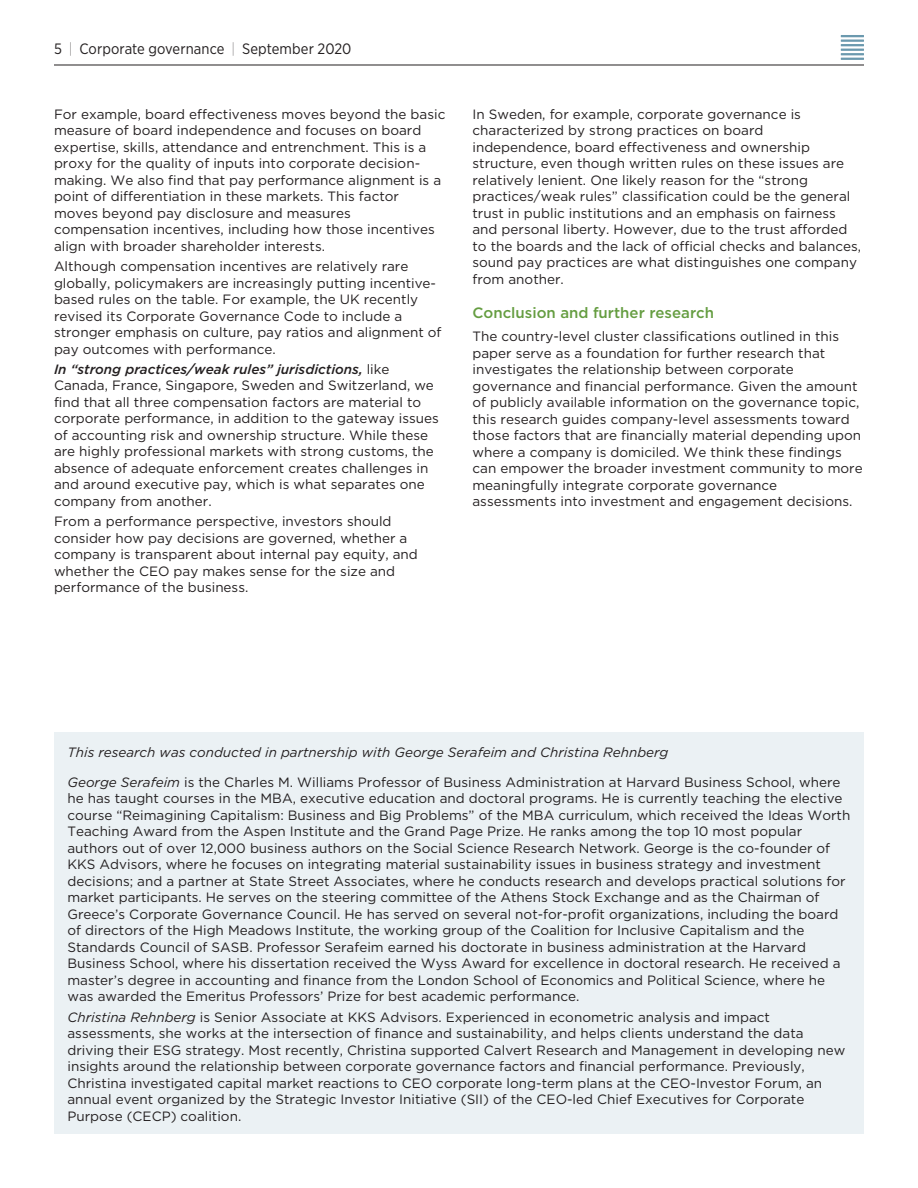
<style>
.page{position:relative;width:918px;height:1188px;background:#fff}
.page>*{position:absolute;margin:0;border:0;box-sizing:border-box;transform-origin:0 0}
.t1{font:15px "Gotham Narrow";letter-spacing:.005em;color:#231f20}
.Subhead__Aff_Color{font:500 15px "Gotham";color:#659d41}
.Body{font:13.5px/16.5px "Gotham";color:#231f20}
.Body-2{font:italic 13.5px "Gotham";color:#231f20}
.s1{font-weight:100}
.s2{font-weight:500;font-style:italic}
.s3{font-style:italic}
</style>
<div class="page">
<hr style="left:54px;top:65px;width:810px;height:1px;background:#231f20">
<hr style="left:841px;top:58px;width:23px;height:2px;background:#6b99ae">
<hr style="left:841px;top:53px;width:23px;height:2px;background:#6b99ae">
<hr style="left:841px;top:49px;width:23px;height:2px;background:#6b99ae">
<hr style="left:841px;top:44px;width:23px;height:2px;background:#6b99ae">
<hr style="left:841px;top:40px;width:23px;height:2px;background:#6b99ae">
<hr style="left:841px;top:35px;width:23px;height:2px;background:#6b99ae">
<div style="left:54px;top:732px;width:810px;height:402px;background:#ebf1f4"></div>
<p class="t1" style="left:54px;top:39px;width:299px">5 <span class="s1">|</span> Corporate governance <span class="s1">|</span> September 2020</p>
<p class="Body" style="left:54px;top:105px;width:393px">For example, board effectiveness moves beyond the basic measure of board independence and focuses on board expertise, skills, attendance and entrenchment. This is a proxy for the quality of inputs into corporate decision&shy;making. We also find that pay performance alignment is a point of differentiation in these markets. This factor moves beyond pay disclosure and measures compensation incentives, including how those incentives align with broader shareholder interests.</p>
<p class="Body" style="left:54px;top:258px;width:389px">Although compensation incentives are relatively rare globally, policymakers are increasingly putting incentive&shy;based rules on the table. For example, the UK recently revised its Corporate Governance Code to include a stronger emphasis on culture, pay ratios and alignment of pay outcomes with performance.</p>
<p class="Body" style="left:54px;top:361px;width:386px"><span class="s2">In “strong practices/weak rules” jurisdictions,</span> like Canada, France, Singapore, Sweden and Switzerland, we find that all three compensation factors are material to corporate performance, in addition to the gateway issues of accounting risk and ownership structure. While these are highly professional markets with strong customs, the absence of adequate enforcement creates challenges in and around executive pay, which is what separates one company from another.</p>
<p class="Body" style="left:54px;top:513px;width:365px">From a performance perspective, investors should consider how pay decisions are governed, whether a company is transparent about internal pay equity, and whether the CEO pay makes sense for the size and performance of the business.</p>
<p class="Body" style="left:472px;top:105px;width:390px">In Sweden, for example, corporate governance is characterized by strong practices on board independence, board effectiveness and ownership structure, even though written rules on these issues are relatively lenient. One likely reason for the “strong practices/weak rules” classification could be the general trust in public institutions and an emphasis on fairness and personal liberty. However, due to the trust afforded to the boards and the lack of official checks and balances, sound pay practices are what distinguishes one company from another.</p>
<p class="Subhead__Aff_Color" style="left:472px;top:303px;width:243px">Conclusion and further research</p>
<p class="Body" style="left:472px;top:328px;width:392px">The country-level cluster classifications outlined in this paper serve as a foundation for further research that investigates the relationship between corporate governance and financial performance. Given the amount of publicly available information on the governance topic, this research guides company-level assessments toward those factors that are financially material depending upon where a company is domiciled. We think these findings can empower the broader investment community to more meaningfully integrate corporate governance assessments into investment and engagement decisions.</p>
<p class="Body-2" style="left:68px;top:743px;width:603px">This research was conducted in partnership with George Serafeim and Christina Rehnberg</p>
<p class="Body" style="left:68px;top:773px;width:784px"><span class="s3">George Serafeim</span> is the Charles M. Williams Professor of Business Administration at Harvard Business School, where he has taught courses in the MBA, executive education and doctoral programs. He is currently teaching the elective course “Reimagining Capitalism: Business and Big Problems” of the MBA curriculum, which received the Ideas Worth Teaching Award from the Aspen Institute and the Grand Page Prize. He ranks among the top 10 most popular authors out of over 12,000 business authors on the Social Science Research Network. George is the co-founder of KKS Advisors, where he focuses on integrating material sustainability issues in business strategy and investment decisions; and a partner at State Street Associates, where he conducts research and develops practical solutions for market participants. He serves on the steering committee of the Athens Stock Exchange and as the Chairman of Greece’s Corporate Governance Council. He has served on several not-for-profit organizations, including the board of directors of the High Meadows Institute, the working group of the Coalition for Inclusive Capitalism and the Standards Council of SASB. Professor Serafeim earned his doctorate in business administration at the Harvard Business School, where his dissertation received the Wyss Award for excellence in doctoral research. He received a master’s degree in accounting and finance from the London School of Economics and Political Science, where he was awarded the Emeritus Professors’ Prize for best academic performance.</p>
<p class="Body" style="left:68px;top:1008px;width:779px"><span class="s3">Christina Rehnberg</span> is Senior Associate at KKS Advisors. Experienced in econometric analysis and impact assessments, she works at the intersection of finance and sustainability, and helps clients understand the data driving their ESG strategy. Most recently, Christina supported Calvert Research and Management in developing new insights around the relationship between corporate governance factors and financial performance. Previously, Christina investigated capital market reactions to CEO corporate long-term plans at the CEO-Investor Forum, an annual event organized by the Strategic Investor Initiative (SII) of the CEO-led Chief Executives for Corporate Purpose (CECP) coalition.</p>
</div>
